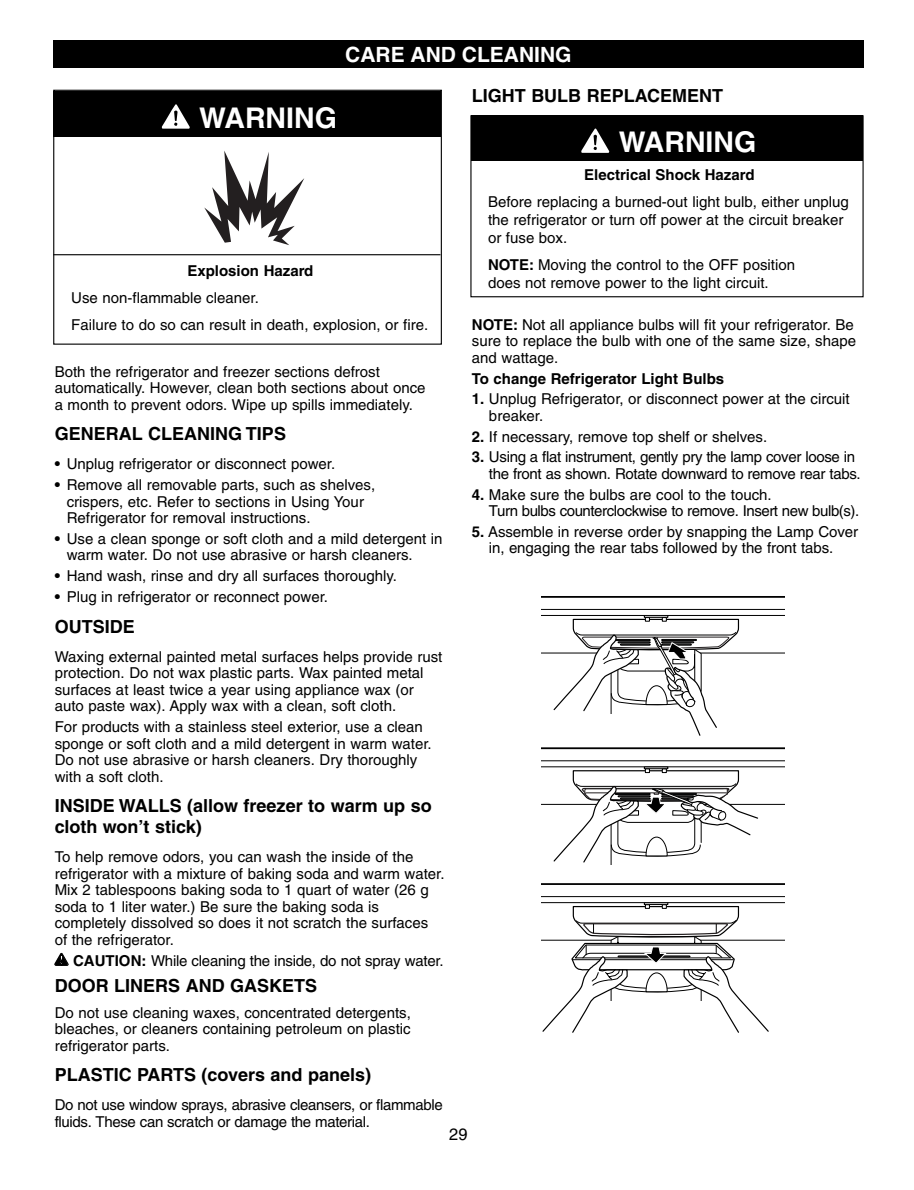
<style>
.page{position:relative;width:914px;height:1190px;background:#fff}
.page>*{position:absolute;margin:0;border:0;box-sizing:border-box;transform-origin:0 0}
.t1{font:700 28.5px "Helvetica";color:#fff}
.t2{font:700 21px "Helvetica";color:#fff}
.t3{font:700 18px/21px "Helvetica";color:#000}
.t4{font:16.5px "Helvetica";color:#000}
.t5{font:15px/16.5px "Helvetica";color:#000}
.t6{font:15px/16.5px "Helvetica";letter-spacing:-.02em;color:#000}
.t7{font:15px/16.5px "Helvetica";letter-spacing:-.03em;color:#000}
.t8{font:700 15px "Helvetica";color:#000}
.s1{font-weight:700}
</style>
<div class="page">
<div style="left:53px;top:40px;width:810px;height:28px;background:#000"></div>
<div style="left:471px;top:115px;width:391px;height:45px;background:#000"></div>
<svg style="left:581px;top:128px;width:28px;height:25px"></svg>
<div style="left:53px;top:90px;width:389px;height:255px;border:1px solid #000"></div>
<div style="left:54px;top:91px;width:387px;height:45px;background:#000"></div>
<svg style="left:162px;top:104px;width:28px;height:25px"></svg>
<hr style="left:53px;top:254px;width:387px;height:1px;background:#000">
<svg style="left:204px;top:151px;width:100px;height:94px"></svg>
<svg style="left:541px;top:883px;width:243px;height:150px"></svg>
<svg style="left:541px;top:596px;width:243px;height:268px"></svg>
<h2 class="t2" style="left:345px;top:47px;width:228px">CARE AND CLEANING</h2>
<h1 class="t1" style="left:199px;top:108px;width:139px">WARNING</h1>
<p class="t3" style="left:472px;top:87px;width:253px">LIGHT BULB REPLACEMENT</p>
<h1 class="t1" style="left:618px;top:132px;width:139px">WARNING</h1>
<p class="t8" style="left:584px;top:169px;width:172px">Electrical Shock Hazard</p>
<p class="t5" style="left:488px;top:194px;width:362px;line-height:18px">Before replacing a burned-out light bulb, either unplug the refrigerator or turn off power at the circuit breaker or fuse box.</p>
<p class="t5" style="left:488px;top:257px;width:308px;line-height:18px"><span class="s1">NOTE:</span> Moving the control to the OFF position does not remove power to the light circuit.</p>
<p class="t8" style="left:187px;top:265px;width:127px">Explosion Hazard</p>
<p class="t5" style="left:71px;top:285px;width:358px;line-height:27px">Use non-flammable cleaner.<br>Failure to do so can result in death, explosion, or fire.</p>
<p class="t5" style="left:472px;top:318px;width:385px"><span class="s1">NOTE:</span> Not all appliance bulbs will fit your refrigerator. Be sure to replace the bulb with one of the same size, shape and wattage.</p>
<p class="t8" style="left:472px;top:373px;width:254px">To change Refrigerator Light Bulbs</p>
<p class="t5" style="left:489px;top:392px;width:362px;text-indent:-17px"><span class="s1">1.</span> Unplug Refrigerator, or disconnect power at the circuit breaker.</p>
<p class="t5" style="left:472px;top:429px;width:297px"><span class="s1">2.</span> If necessary, remove top shelf or shelves.</p>
<p class="t6" style="left:489px;top:450px;width:373px;text-indent:-17px"><span class="s1">3.</span> Using a flat instrument, gently pry the lamp cover loose in the front as shown. Rotate downward to remove rear tabs.</p>
<p class="t7" style="left:489px;top:487px;width:372px;text-indent:-17px"><span class="s1">4.</span> Make sure the bulbs are cool to the touch.<br>Turn bulbs counterclockwise to remove. Insert new bulb(s).</p>
<p class="t5" style="left:472px;top:525px;width:387px;text-align:center"><span class="s1">5.</span> Assemble in reverse order by snapping the Lamp Cover in, engaging the rear tabs followed by the front tabs.</p>
<p class="t5" style="left:55px;top:364px;width:372px">Both the refrigerator and freezer sections defrost automatically. However, clean both sections about once a month to prevent odors. Wipe up spills immediately.</p>
<p class="t3" style="left:55px;top:425px;width:233px">GENERAL CLEANING TIPS</p>
<p class="t5" style="left:55px;top:457px;width:282px"><span class="s1">•</span> Unplug refrigerator or disconnect power.</p>
<p class="t5" style="left:67px;top:478px;width:310px;text-indent:-12px"><span class="s1">•</span> Remove all removable parts, such as shelves, crispers, etc. Refer to sections in Using Your<br>Refrigerator for removal instructions.</p>
<p class="t5" style="left:67px;top:532px;width:377px;text-indent:-12px"><span class="s1">•</span> Use a clean sponge or soft cloth and a mild detergent in warm water. Do not use abrasive or harsh cleaners.</p>
<p class="t5" style="left:55px;top:569px;width:344px"><span class="s1">•</span> Hand wash, rinse and dry all surfaces thoroughly.</p>
<p class="t5" style="left:55px;top:590px;width:275px"><span class="s1">•</span> Plug in refrigerator or reconnect power.</p>
<p class="t3" style="left:55px;top:617px;width:81px">OUTSIDE</p>
<p class="t5" style="left:55px;top:649px;width:389px">Waxing external painted metal surfaces helps provide rust protection. Do not wax plastic parts. Wax painted metal surfaces at least twice a year using appliance wax (or auto paste wax). Apply wax with a clean, soft cloth.</p>
<p class="t5" style="left:55px;top:720px;width:378px">For products with a stainless steel exterior, use a clean sponge or soft cloth and a mild detergent in warm water.<br>Do not use abrasive or harsh cleaners. Dry thoroughly with a soft cloth.</p>
<p class="t3" style="left:55px;top:797px;width:378px">INSIDE WALLS (allow freezer to warm up so cloth won’t stick)</p>
<p class="t5" style="left:55px;top:850px;width:391px">To help remove odors, you can wash the inside of the refrigerator with a mixture of baking soda and warm water.<br>Mix 2 tablespoons baking soda to 1 quart of water (26 g soda to 1 liter water.) Be sure the baking soda is completely dissolved so does it not scratch the surfaces of the refrigerator.</p>
<p class="t5" style="left:73px;top:953px;width:372px"><span class="s1">CAUTION:</span> While cleaning the inside, do not spray water.</p>
<p class="t3" style="left:55px;top:977px;width:264px">DOOR LINERS AND GASKETS</p>
<p class="t5" style="left:55px;top:1005px;width:357px;text-align:justify">Do not use cleaning waxes, concentrated detergents, bleaches, or cleaners containing petroleum on plastic refrigerator parts.</p>
<p class="t3" style="left:55px;top:1066px;width:318px">PLASTIC PARTS (covers and panels)</p>
<p class="t6" style="left:55px;top:1098px;width:389px">Do not use window sprays, abrasive cleansers, or flammable fluids. These can scratch or damage the material.</p>
<p class="t4" style="left:449px;top:1128px;width:20px">29</p>
</div>
